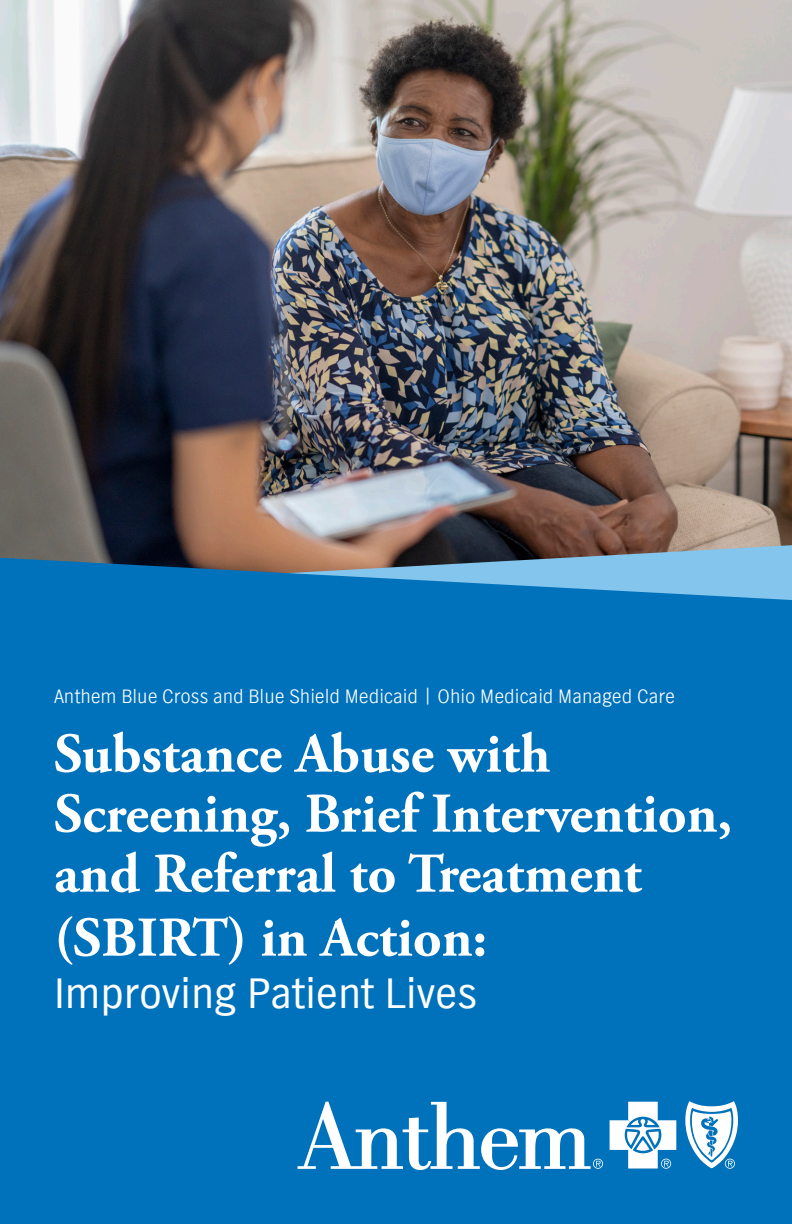
<style>
.page{position:relative;width:792px;height:1224px;background:#fff}
.page>*{position:absolute;margin:0;border:0;box-sizing:border-box;transform-origin:0 0}
.Anthem_Headlines_Gar{font:700 56px/61.4px "Adobe Garamond Pro";color:#fff}
.Anthem_Headlines_Gar-2{font:44px "TV Nord EF";color:#fff}
.Anthem_Disclaimer_Li{font:300 20px "TV Nord EF";color:#fff}
</style>
<div class="page">
<img style="left:0;top:0;width:792px;height:545px">
<svg style="left:0;top:545px;width:792px;height:13px"></svg>
<svg style="left:0;top:558px;width:792px;height:241px;fill:#0072bc"></svg>
<div style="left:0;top:799px;width:792px;height:425px;background:#0072bc"></div>
<svg style="left:298px;top:1102px;width:305px;height:68px"></svg>
<svg style="left:610px;top:1102px;width:66px;height:67px"></svg>
<svg style="left:685px;top:1101px;width:53px;height:68px"></svg>
<p class="Anthem_Disclaimer_Li" style="left:54px;top:685px;width:622px">Anthem Blue Cross and Blue Shield Medicaid | Ohio Medicaid Managed Care</p>
<p class="Anthem_Headlines_Gar" style="left:54px;top:724px;width:680px">Substance Abuse with<br>Screening, Brief Intervention, and Referral to Treatment (SBIRT) in Action:</p>
<p class="Anthem_Headlines_Gar-2" style="left:54px;top:969px;width:424px">Improving Patient Lives</p>
</div>
